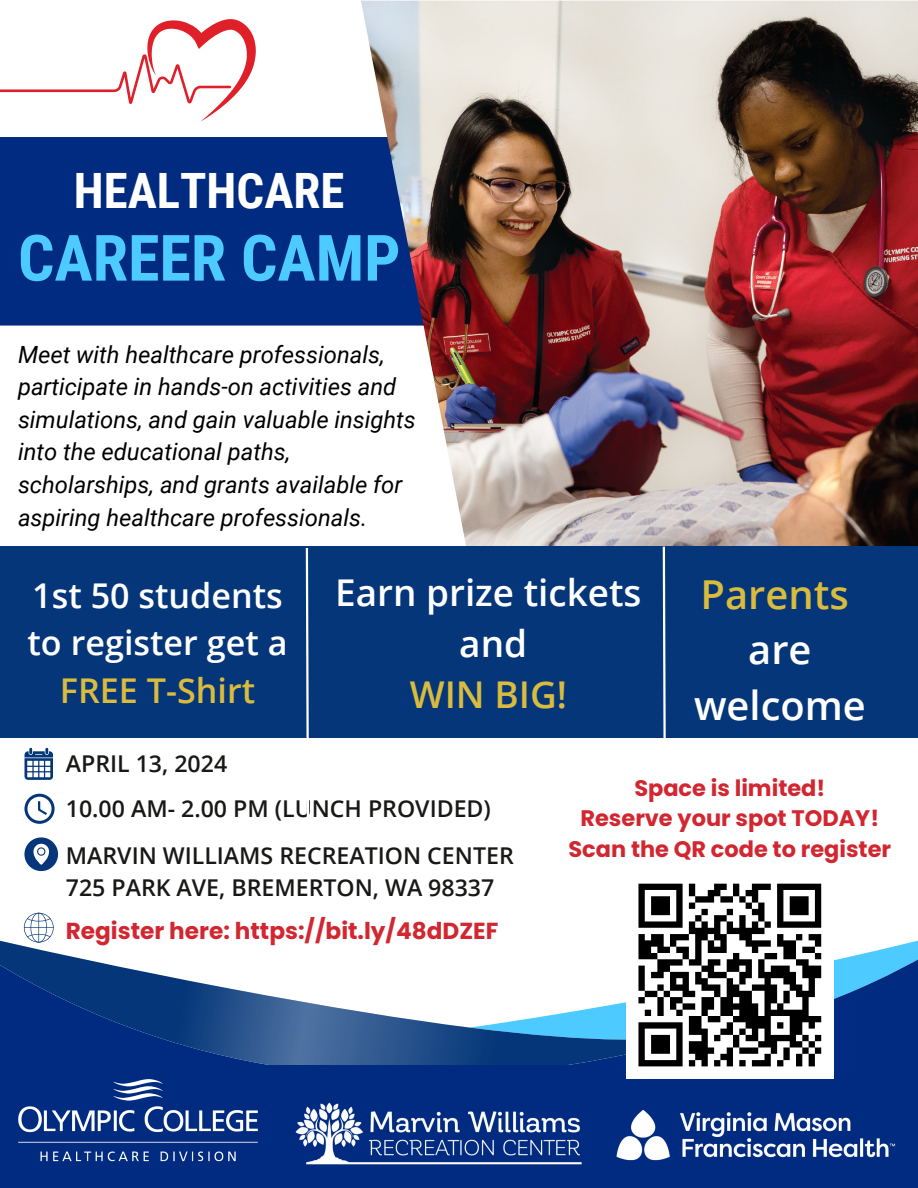
<style>
.page{position:relative;width:918px;height:1188px;background:#fff}
.page>*{position:absolute;margin:0;border:0;box-sizing:border-box;transform-origin:0 0}
.t1{font:700 63.9px "Roboto Condensed";color:#4dcaff}
.t2{font:700 48.75px "Roboto Condensed";color:#fff}
.t3{font:600 39.9px "Open Sans";color:#fff}
.t4{font:600 39.9px "Open Sans";color:#d9bc3e}
.t5{font:600 36.9px "Open Sans";color:#fff}
.t6{font:600 36.9px "Open Sans";color:#d9bc3e}
.t7{font:600 34.2px/47.2px "Open Sans";color:#fff}
.t8{font:600 34.2px "Open Sans";color:#d9bc3e}
.t9{font:italic 23.7px/32.5px "Roboto";color:#000}
.t10{font:700 23.25px "Poppins";color:#d22630}
.t11{font:600 23.1px "Open Sans";color:#181817}
.t12{font:700 22.5px "Poppins";color:#d22630}
</style>
<div class="page">
<svg style="left:834px;top:940px;width:84px;height:125px;background:#2863a9"></svg>
<svg style="left:0;top:928px;width:626px;height:137px"></svg>
<div style="left:0;top:137px;width:361px;height:189px;background:#002b80"></div>
<img style="left:361px;top:1px;width:557px;height:546px">
<div style="left:0;top:547px;width:918px;height:191px;background:#043679"></div>
<svg style="left:662px;top:544px;width:5px;height:194px"></svg>
<svg style="left:25px;top:748px;width:28px;height:31px"></svg>
<svg style="left:24px;top:794px;width:31px;height:30px"></svg>
<svg style="left:24px;top:837px;width:34px;height:34px"></svg>
<svg style="left:24px;top:913px;width:29px;height:29px"></svg>
<svg style="left:0;top:19px;width:256px;height:102px"></svg>
<div style="left:0;top:1065px;width:918px;height:123px;background:#002b80"></div>
<img style="left:616px;top:1109px;width:280px;height:52px">
<img style="left:295px;top:1102px;width:287px;height:63px">
<img style="left:18px;top:1079px;width:240px;height:83px">
<svg style="left:304px;top:546px;width:6px;height:192px"></svg>
<div style="left:626px;top:871px;width:208px;height:208px;background:#fff"></div>
<svg style="left:638px;top:883px;width:184px;height:184px"></svg>
<p class="t2" style="left:74px;top:162px;width:272px">HEALTHCARE</p>
<p class="t1" style="left:18px;top:221px;width:384px">CAREER CAMP</p>
<p class="t9" style="left:18px;top:338px;width:399px">Meet with healthcare professionals, participate in hands-on activities and simulations, and gain valuable insights into the educational paths, scholarships, and grants available for aspiring healthcare professionals.</p>
<p class="t7" style="left:28px;top:571px;width:262px">1st 50 students to register get a</p>
<p class="t8" style="left:60px;top:666px;width:197px">FREE T-Shirt</p>
<p class="t5" style="left:335px;top:567px;width:308px">Earn prize tickets</p>
<p class="t5" style="left:459px;top:618px;width:69px">and</p>
<p class="t6" style="left:410px;top:669px;width:159px">WIN BIG!</p>
<p class="t4" style="left:701px;top:567px;width:150px">Parents</p>
<p class="t3" style="left:748px;top:622px;width:65px">are</p>
<p class="t3" style="left:694px;top:677px;width:173px">welcome</p>
<p class="t11" style="left:66px;top:748px;width:163px">APRIL 13, 2024</p>
<p class="t11" style="left:66px;top:792px;width:427px">10.00 AM- 2.00 PM (LUNCH PROVIDED)</p>
<p class="t12" style="left:634px;top:772px;width:192px">Space is limited!</p>
<p class="t12" style="left:581px;top:803px;width:300px">Reserve your spot TODAY!</p>
<p class="t11" style="left:66px;top:839px;width:449px">MARVIN WILLIAMS RECREATION CENTER</p>
<p class="t12" style="left:568px;top:833px;width:324px">Scan the QR code to register</p>
<p class="t11" style="left:66px;top:871px;width:430px">725 PARK AVE, BREMERTON, WA 98337</p>
<p class="t10" style="left:66px;top:914px;width:434px">Register here: https://bit.ly/48dDZEF</p>
</div>
